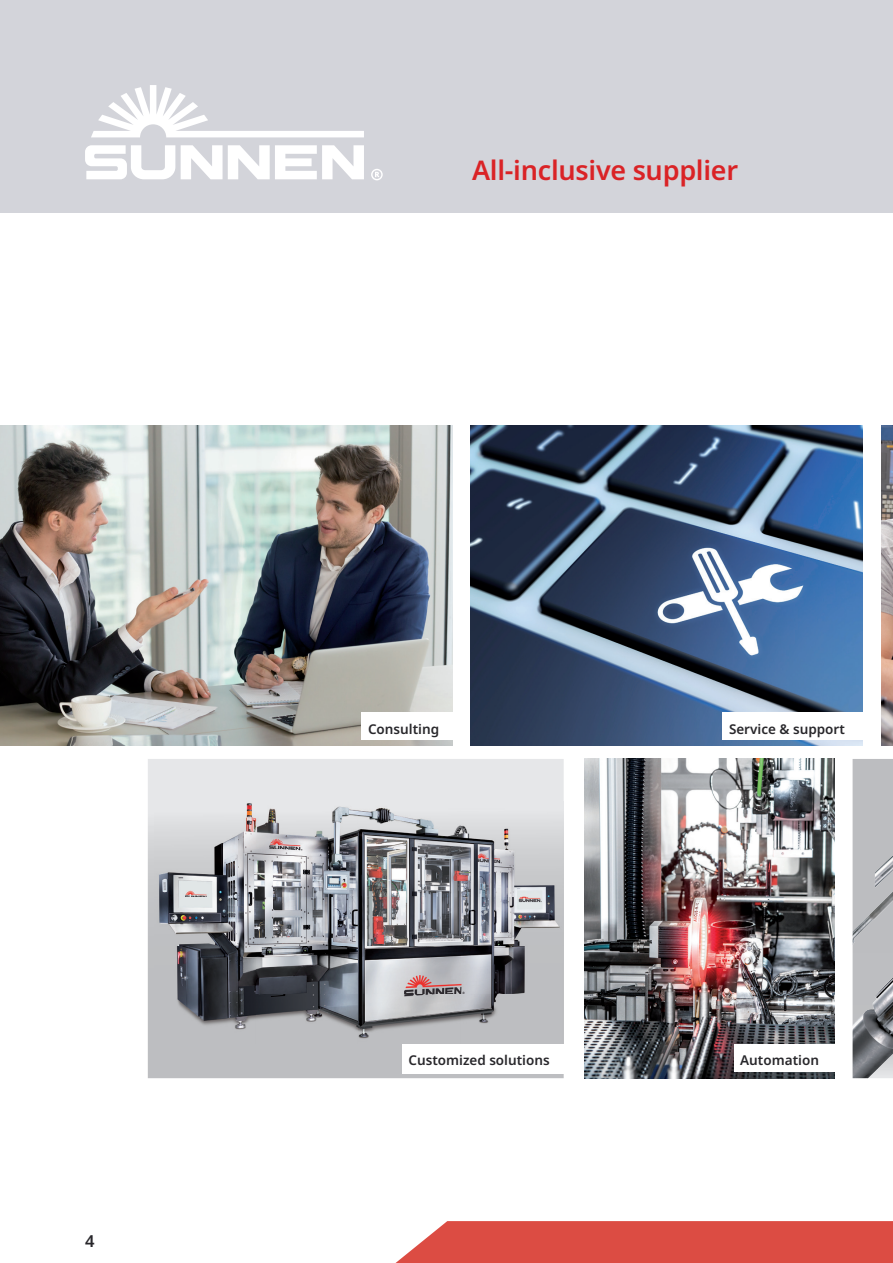
<style>
.page{position:relative;width:893px;height:1263px;background:#fff}
.page>*{position:absolute;margin:0;border:0;box-sizing:border-box;transform-origin:0 0}
.t1{font:600 27px "Noto Sans";letter-spacing:-.01em;color:#da2326}
.t2{font:600 16.5px "Noto Sans";color:#28272b}
.t3{font:600 13.5px "Noto Sans";color:#28272b}
</style>
<div class="page">
<svg style="left:148px;top:759px;width:416px;height:319px;background:#d6d7d9"></svg>
<img style="left:154px;top:801px;width:409px;height:242px">
<img style="left:584px;top:759px;width:250px;height:319px">
<img style="left:471px;top:426px;width:392px;height:319px">
<img style="left:881px;top:426px;width:12px;height:319px">
<img style="left:0;top:426px;width:452px;height:319px">
<div style="left:362px;top:713px;width:91px;height:27px;background:#fff"></div>
<div style="left:723px;top:713px;width:144px;height:27px;background:#fff"></div>
<div style="left:0;top:0;width:893px;height:213px;background:#d3d4da"></div>
<svg style="left:181px;top:145px;width:183px;height:34px"></svg>
<svg style="left:85px;top:145px;width:90px;height:34px"></svg>
<svg style="left:91px;top:85px;width:273px;height:52px"></svg>
<svg style="left:371px;top:169px;width:12px;height:11px"></svg>
<svg style="left:853px;top:759px;width:40px;height:320px;background:#b9babd"></svg>
<img style="left:853px;top:977px;width:40px;height:101px">
<div style="left:734px;top:1044px;width:104px;height:27px;background:#fff"></div>
<div style="left:402px;top:1044px;width:170px;height:30px;background:#fff"></div>
<svg style="left:395px;top:1221px;width:498px;height:42px;background:#dd554d"></svg>
<p class="t2" style="left:85px;top:1229px;width:11px">4</p>
<h1 class="t1" style="left:472px;top:152px;width:268px">All-inclusive supplier</h1>
<p class="t3" style="left:368px;top:719px;width:73px">Consulting</p>
<p class="t3" style="left:729px;top:719px;width:117px">Service &amp; support</p>
<p class="t3" style="left:409px;top:1051px;width:143px">Customized solutions</p>
<p class="t3" style="left:740px;top:1051px;width:80px">Automation</p>
</div>
